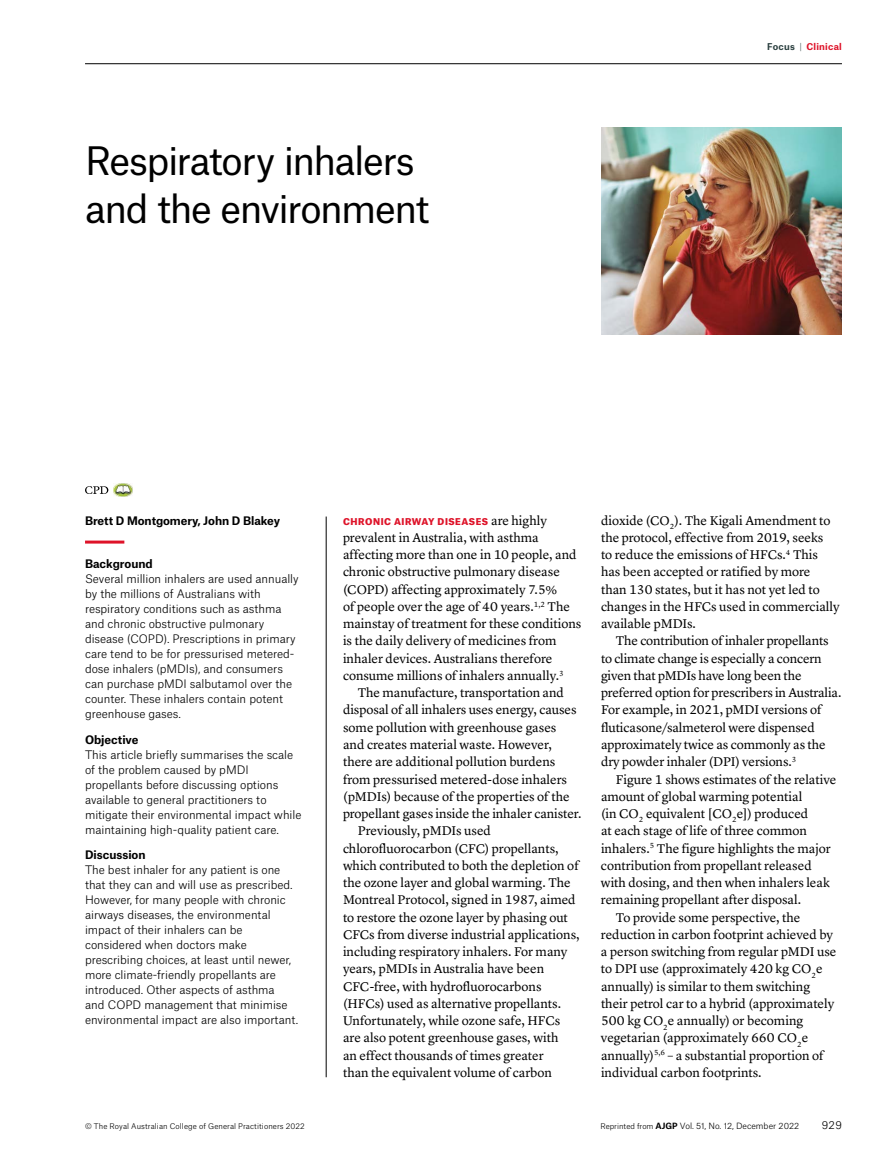
<style>
.page{position:relative;width:893px;height:1170px;background:#fff}
.page>*{position:absolute;margin:0;border:0;box-sizing:border-box;transform-origin:0 0}
.t1{font:37.5px/47.2px "Atlas Grotesk";letter-spacing:-.035em;color:#000}
.t2{font:13.2px/17.2px "Lyon Text";color:#000}
.t3{font:300 11.25px/15px "Atlas Grotesk";letter-spacing:-.005em;color:#000}
.t4{font:700 11.25px "Atlas Grotesk";letter-spacing:-.005em;color:#000}
.t5{font:300 10.5px "Atlas Grotesk";color:#000}
.t6{font:900 9px "Atlas Grotesk";letter-spacing:.06em;color:#de1329}
.t7{font:700 9px "Atlas Grotesk";letter-spacing:.025em;color:#de1329}
.t8{font:300 8.25px "Atlas Grotesk";color:#000}
.t9{font:300 7.5px "Atlas Grotesk";letter-spacing:.01em;color:#000}
.s1{color:#2d4141}
.s2{font-weight:100;color:#2d4141}
.s3{font-family:"Lyon Text";font-weight:400;font-size:13.2px;color:#000}
.s4{font-size:7.5px}
.s5{font-weight:700}
</style>
<div class="page">
<hr style="left:85px;top:63px;width:757px;height:1px;background:#000">
<svg style="left:85px;top:483px;width:48px;height:14px"></svg>
<hr style="left:85px;top:540px;width:39px;height:3px;background:#de1329">
<hr style="left:326px;top:516px;width:1px;height:561px;background:#000">
<img style="left:601px;top:128px;width:241px;height:207px">
<h1 class="t1" style="left:85px;top:133px;width:346px">Respiratory inhalers and the environment</h1>
<p class="t7" style="left:767px;top:40px;width:76px"><span class="s1">Focus</span> <span class="s2">|</span> Clinical</p>
<p class="t4" style="left:85px;top:511px;width:197px">Brett D Montgomery, John D Blakey</p>
<p class="t4" style="left:85px;top:554px;width:69px">Background</p>
<p class="t3" style="left:85px;top:570px;width:215px">Several million inhalers are used annually by the millions of Australians with respiratory conditions such as asthma and chronic obstructive pulmonary disease (COPD). Prescriptions in primary care tend to be for pressurised metered&shy;dose inhalers (pMDIs), and consumers can purchase pMDI salbutamol over the counter. These inhalers contain potent greenhouse gases.</p>
<p class="t4" style="left:85px;top:730px;width:55px">Objective</p>
<p class="t3" style="left:85px;top:745px;width:218px">This article briefly summarises the scale of the problem caused by pMDI propellants before discussing options available to general practitioners to mitigate their environmental impact while maintaining high-quality patient care.</p>
<p class="t4" style="left:85px;top:845px;width:62px">Discussion</p>
<p class="t3" style="left:85px;top:861px;width:215px">The best inhaler for any patient is one that they can and will use as prescribed.<br>However, for many people with chronic airways diseases, the environmental impact of their inhalers can be considered when doctors make prescribing choices, at least until newer, more climate-friendly propellants are introduced. Other aspects of asthma<br>and COPD management that minimise environmental impact are also important.</p>
<p class="t6" style="left:343px;top:513px;width:205px">CHRONIC AIRWAY DISEASES <span class="s3">are highly</span></p>
<p class="t2" style="left:343px;top:527px;width:240px">prevalent in Australia, with asthma affecting more than one in 10 people, and chronic obstructive pulmonary disease (COPD) affecting approximately 7.5%<br>of people over the age of 40 years.<sup>1,2</sup> The mainstay of treatment for these conditions is the daily delivery of medicines from inhaler devices. Australians therefore consume millions of inhalers annually.<sup>3</sup></p>
<p class="t2" style="left:358px;top:683px;width:208px">The manufacture, transportation and</p>
<p class="t2" style="left:343px;top:700px;width:235px">disposal of all inhalers uses energy, causes</p>
<p class="t2" style="left:343px;top:717px;width:215px">some pollution with greenhouse gases</p>
<p class="t2" style="left:343px;top:734px;width:210px">and creates material waste. However,</p>
<p class="t2" style="left:343px;top:752px;width:214px">there are additional pollution burdens</p>
<p class="t2" style="left:343px;top:769px;width:225px">from pressurised metered-dose inhalers</p>
<p class="t2" style="left:343px;top:786px;width:228px">(pMDIs) because of the properties of the</p>
<p class="t2" style="left:343px;top:803px;width:240px">propellant gases inside the inhaler canister.</p>
<p class="t2" style="left:358px;top:821px;width:135px">Previously, pMDIs used</p>
<p class="t2" style="left:343px;top:838px;width:217px">chlorofluorocarbon (CFC) propellants,</p>
<p class="t2" style="left:343px;top:855px;width:237px">which contributed to both the depletion of</p>
<p class="t2" style="left:343px;top:872px;width:229px">the ozone layer and global warming. The</p>
<p class="t2" style="left:343px;top:890px;width:234px">Montreal Protocol, signed in 1987, aimed</p>
<p class="t2" style="left:343px;top:907px;width:226px">to restore the ozone layer by phasing out</p>
<p class="t2" style="left:343px;top:924px;width:238px">CFCs from diverse industrial applications,</p>
<p class="t2" style="left:343px;top:941px;width:226px">including respiratory inhalers. For many</p>
<p class="t2" style="left:343px;top:959px;width:203px">years, pMDIs in Australia have been</p>
<p class="t2" style="left:343px;top:976px;width:200px">CFC-free, with hydrofluorocarbons</p>
<p class="t2" style="left:343px;top:993px;width:220px">(HFCs) used as alternative propellants.</p>
<p class="t2" style="left:343px;top:1010px;width:219px">Unfortunately, while ozone safe, HFCs</p>
<p class="t2" style="left:343px;top:1028px;width:217px">are also potent greenhouse gases, with</p>
<p class="t2" style="left:343px;top:1045px;width:202px">an effect thousands of times greater</p>
<p class="t2" style="left:343px;top:1062px;width:210px">than the equivalent volume of carbon</p>
<p class="t2" style="left:601px;top:510px;width:240px">dioxide (CO<sub>2</sub>). The Kigali Amendment to the protocol, effective from 2019, seeks<br>to reduce the emissions of HFCs.<sup>4</sup> This has been accepted or ratified by more<br>than 130 states, but it has not yet led to changes in the HFCs used in commercially available pMDIs.</p>
<p class="t2" style="left:601px;top:631px;width:242px;text-indent:15px">The contribution of inhaler propellants to climate change is especially a concern given that pMDIs have long been the preferred option for prescribers in Australia.<br>For example, in 2021, pMDI versions of fluticasone/salmeterol were dispensed approximately twice as commonly as the dry powder inhaler (DPI) versions.<sup>3</sup></p>
<p class="t2" style="left:616px;top:769px;width:222px">Figure 1 shows estimates of the relative</p>
<p class="t2" style="left:601px;top:786px;width:203px">amount of global warming potential</p>
<p class="t2" style="left:601px;top:803px;width:209px">(in CO<sub>2</sub> equivalent [CO<sub>2</sub>e]) produced</p>
<p class="t2" style="left:601px;top:821px;width:208px">at each stage of life of three common</p>
<p class="t2" style="left:601px;top:838px;width:231px">inhalers.<sup>5</sup> The figure highlights the major</p>
<p class="t2" style="left:601px;top:855px;width:212px">contribution from propellant released</p>
<p class="t2" style="left:601px;top:872px;width:230px">with dosing, and then when inhalers leak</p>
<p class="t2" style="left:601px;top:890px;width:202px">remaining propellant after disposal.</p>
<p class="t2" style="left:616px;top:907px;width:186px">To provide some perspective, the</p>
<p class="t2" style="left:601px;top:924px;width:234px">reduction in carbon footprint achieved by</p>
<p class="t2" style="left:601px;top:941px;width:237px">a person switching from regular pMDI use</p>
<p class="t2" style="left:601px;top:959px;width:223px">to DPI use (approximately 420 kg CO<sub>2</sub>e</p>
<p class="t2" style="left:601px;top:976px;width:211px">annually) is similar to them switching</p>
<p class="t2" style="left:601px;top:993px;width:235px">their petrol car to a hybrid (approximately</p>
<p class="t2" style="left:601px;top:1010px;width:204px">500 kg CO<sub>2</sub>e annually) or becoming</p>
<p class="t2" style="left:601px;top:1028px;width:209px">vegetarian (approximately 660 CO<sub>2</sub>e</p>
<p class="t2" style="left:601px;top:1045px;width:224px">annually)<sup>5,6</sup> – a substantial proportion of</p>
<p class="t2" style="left:601px;top:1062px;width:162px">individual carbon footprints.</p>
<p class="t9" style="left:85px;top:1119px;width:221px">© The Royal Australian College of General Practitioners 2022</p>
<p class="t8" style="left:600px;top:1118px;width:200px"><span class="s4">Reprinted from</span> <span class="s5">AJGP</span> Vol. 51, No. 12, December 2022</p>
<p class="t5" style="left:822px;top:1116px;width:22px">929</p>
</div>
